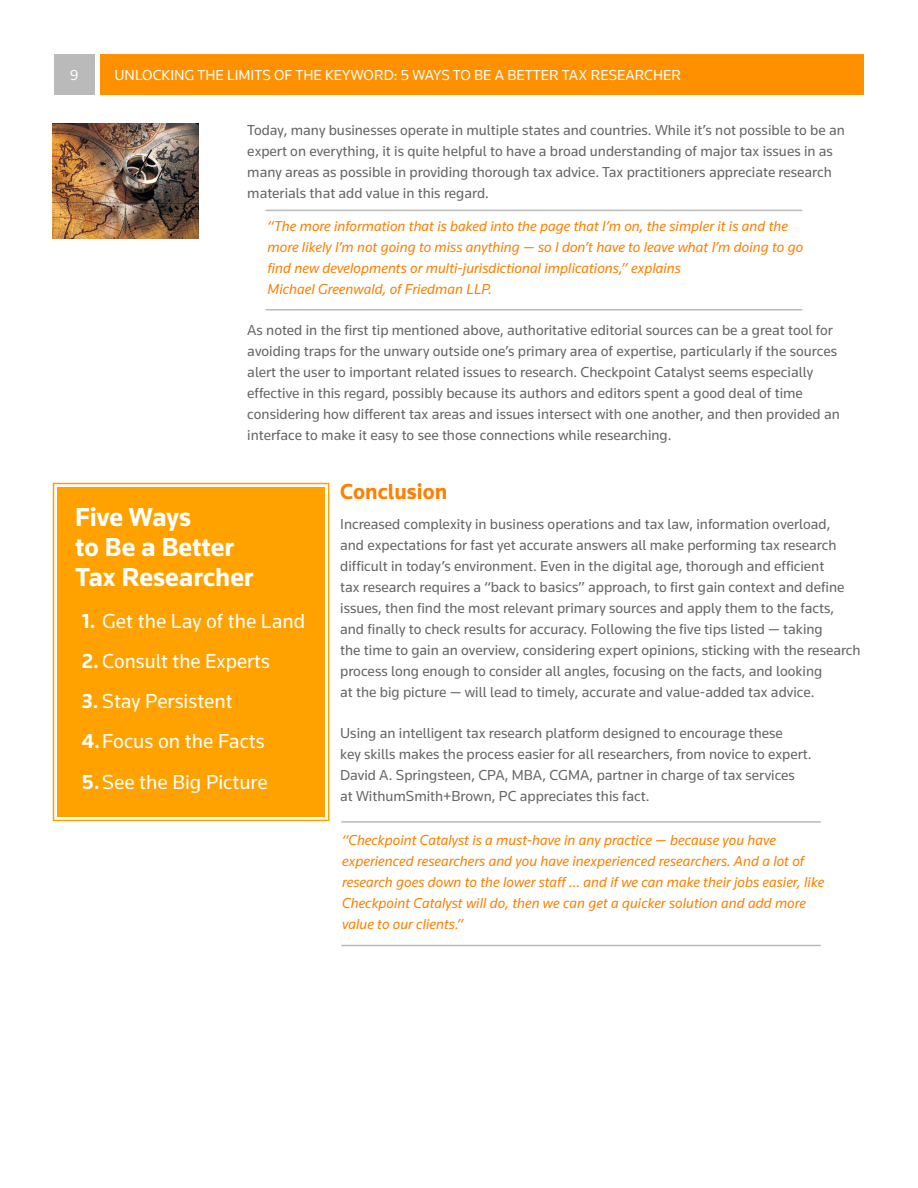
<style>
.page{position:relative;width:918px;height:1188px;background:#fff}
.page>*{position:absolute;margin:0;border:0;box-sizing:border-box;transform-origin:0 0}
.Call_Out_Text{font:700 27px/30px "Knowledge";color:#fff}
.Section_Title{font:700 22.5px "Knowledge";color:#ff8000}
.Call_Out_Text-2{font:21px "Knowledge";color:#fff}
.Body_Copy{font:15px/21px "Knowledge";color:#666}
.Section_Body_Copy_IN{font:15px/21px "Knowledge";color:#666}
.Quote_Copy{font:italic 15px/21px "Knowledge";color:#ff8000}
.t1{font:15px "Knowledge";color:#fff}
.s1{font-weight:700}
</style>
<div class="page">
<div style="left:101px;top:54px;width:763px;height:40px;background:#ff9100"></div>
<div style="left:54px;top:54px;width:40px;height:40px;background:#bababa"></div>
<div style="left:52px;top:482px;width:278px;height:340px;background:#ffa200"></div>
<div style="left:57px;top:487px;width:268px;height:330px;border:4px solid #ffa200"></div>
<hr style="left:266px;top:210px;width:536px;height:1px;background:#bababa">
<hr style="left:266px;top:309px;width:536px;height:2px;background:#bababa">
<hr style="left:341px;top:821px;width:480px;height:2px;background:#bababa">
<hr style="left:341px;top:945px;width:480px;height:1px;background:#bababa">
<img style="left:53px;top:123px;width:146px;height:115px">
<p class="t1" style="left:70px;top:66px;width:10px">9</p>
<p class="t1" style="left:114px;top:66px;width:568px">UNLOCKING THE LIMITS OF THE KEYWORD: 5 WAYS TO BE A BETTER TAX RESEARCHER</p>
<p class="Section_Body_Copy_IN" style="left:247px;top:119px;width:599px">Today, many businesses operate in multiple states and countries. While it’s not possible to be an expert on everything, it is quite helpful to have a broad understanding of major tax issues in as many areas as possible in providing thorough tax advice. Tax practitioners appreciate research materials that add value in this regard.</p>
<p class="Quote_Copy" style="left:268px;top:216px;width:537px">“The more information that is baked into the page that I’m on, the simpler it is and the more likely I’m not going to miss anything — so I don’t have to leave what I’m doing to go find new developments or multi-jurisdictional implications,” explains<br>Michael Greenwald, of Friedman LLP.</p>
<p class="Section_Body_Copy_IN" style="left:247px;top:319px;width:594px">As noted in the first tip mentioned above, authoritative editorial sources can be a great tool for avoiding traps for the unwary outside one’s primary area of expertise, particularly if the sources alert the user to important related issues to research. Checkpoint Catalyst seems especially effective in this regard, possibly because its authors and editors spent a good deal of time considering how different tax areas and issues intersect with one another, and then provided an interface to make it easy to see those connections while researching.</p>
<p class="Call_Out_Text" style="left:75px;top:502px;width:180px">Five Ways<br>to Be a Better<br>Tax Researcher</p>
<p class="Call_Out_Text-2" style="left:82px;top:608px;width:225px"><span class="s1">1.</span> Get the Lay of the Land</p>
<p class="Call_Out_Text-2" style="left:82px;top:648px;width:189px"><span class="s1">2.</span> Consult the Experts</p>
<p class="Call_Out_Text-2" style="left:82px;top:688px;width:152px"><span class="s1">3.</span> Stay Persistent</p>
<p class="Call_Out_Text-2" style="left:82px;top:728px;width:184px"><span class="s1">4.</span>Focus on the Facts</p>
<p class="Call_Out_Text-2" style="left:82px;top:769px;width:187px"><span class="s1">5.</span>See the Big Picture</p>
<p class="Section_Title" style="left:340px;top:478px;width:109px">Conclusion</p>
<p class="Body_Copy" style="left:340px;top:513px;width:522px">Increased complexity in business operations and tax law, information overload,<br>and expectations for fast yet accurate answers all make performing tax research difficult in today’s environment. Even in the digital age, thorough and efficient<br>tax research requires a “back to basics” approach, to first gain context and define issues, then find the most relevant primary sources and apply them to the facts, and finally to check results for accuracy. Following the five tips listed — taking<br>the time to gain an overview, considering expert opinions, sticking with the research process long enough to consider all angles, focusing on the facts, and looking<br>at the big picture — will lead to timely, accurate and value-added tax advice.</p>
<p class="Body_Copy" style="left:340px;top:722px;width:473px">Using an intelligent tax research platform designed to encourage these<br>key skills makes the process easier for all researchers, from novice to expert.<br>David A. Springsteen, CPA, MBA, CGMA, partner in charge of tax services<br>at WithumSmith+Brown, PC appreciates this fact.</p>
<p class="Quote_Copy" style="left:342px;top:829px;width:484px">“Checkpoint Catalyst is a must-have in any practice — because you have experienced researchers and you have inexperienced researchers. And a lot of research goes down to the lower staff … and if we can make their jobs easier, like Checkpoint Catalyst will do, then we can get a quicker solution and add more value to our clients.”</p>
</div>
